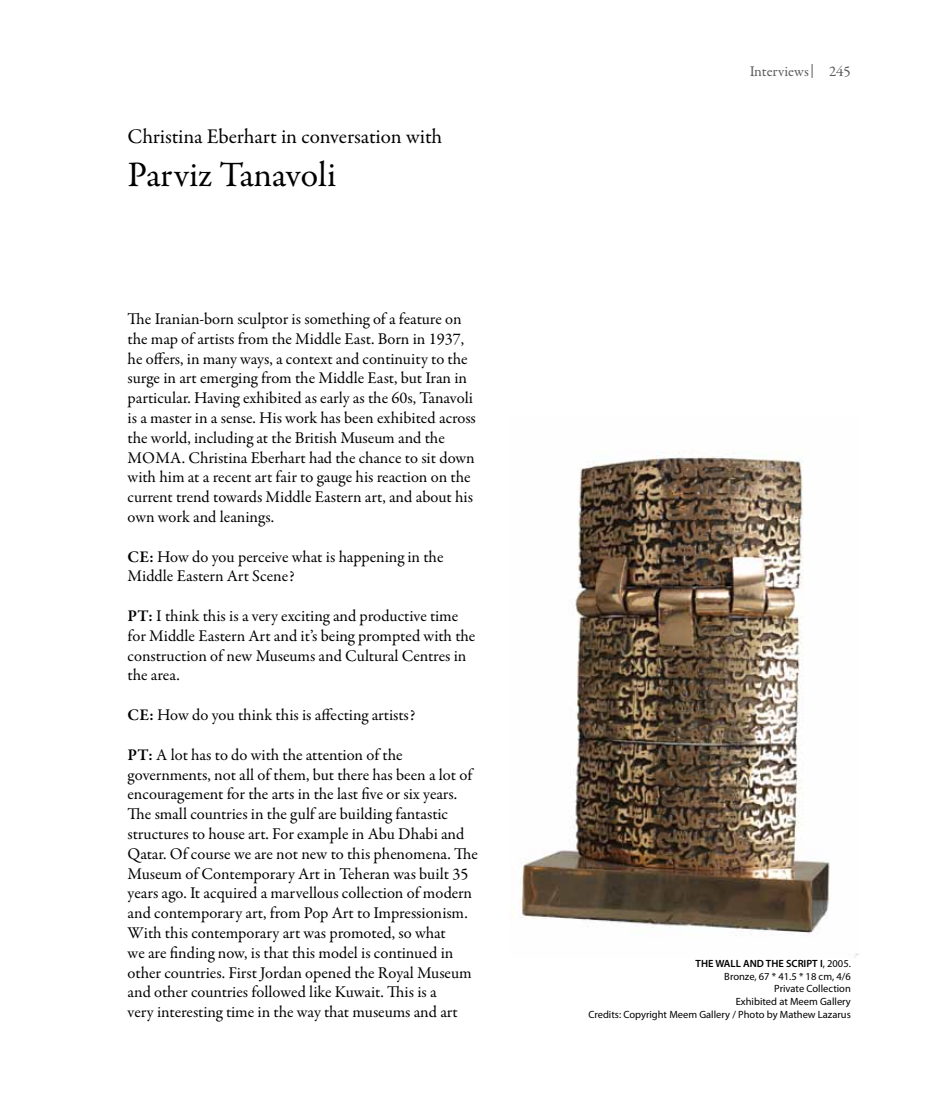
<style>
.page{position:relative;width:936px;height:1106px;background:#fff}
.page>*{position:absolute;margin:0;border:0;box-sizing:border-box;transform-origin:0 0}
.t1{font:36px "Garamond Premr Pro";letter-spacing:-.005em;color:#000}
.t2{font:21px "Garamond Premr Pro";letter-spacing:-.005em;color:#000}
.t3{font:16.5px/19.8px "Garamond Premr Pro";letter-spacing:-.005em;color:#000}
.t4{font:15px "Garamond Premr Pro";color:#58595b}
.t5{font:10.5px/12.6px "Myriad Pro";color:#000;text-align:right}
.s1{font-weight:600}
</style>
<div class="page">
<svg style="left:811px;top:64px;width:1px;height:14px"></svg>
<img style="left:519px;top:451px;width:339px;height:506px">
<p class="t2" style="left:128px;top:124px;width:316px">Christina Eberhart in conversation with</p>
<h1 class="t1" style="left:128px;top:153px;width:210px">Parviz Tanavoli</h1>
<p class="t3" style="left:128px;top:309px;width:350px">The Iranian-born sculptor is something of a feature on the map of artists from the Middle East. Born in 1937, he offers, in many ways, a context and continuity to the surge in art emerging from the Middle East, but Iran in particular. Having exhibited as early as the 60s, Tanavoli is a master in a sense. His work has been exhibited across the world, including at the British Museum and the MOMA. Christina Eberhart had the chance to sit down with him at a recent art fair to gauge his reaction on the current trend towards Middle Eastern art, and about his own work and leanings.</p>
<p class="t3" style="left:128px;top:547px;width:317px"><span class="s1">CE:</span> How do you perceive what is happening in the<br>Middle Eastern Art Scene?</p>
<p class="t3" style="left:128px;top:606px;width:349px"><span class="s1">PT:</span> I think this is a very exciting and productive time for Middle Eastern Art and it’s being prompted with the construction of new Museums and Cultural Centres in the area.</p>
<p class="t3" style="left:128px;top:705px;width:289px"><span class="s1">CE:</span> How do you think this is affecting artists?</p>
<p class="t3" style="left:128px;top:745px;width:352px"><span class="s1">PT:</span> A lot has to do with the attention of the governments, not all of them, but there has been a lot of encouragement for the arts in the last five or six years.<br>The small countries in the gulf are building fantastic structures to house art. For example in Abu Dhabi and Qatar. Of course we are not new to this phenomena. The Museum of Contemporary Art in Teheran was built 35 years ago. It acquired a marvellous collection of modern and contemporary art, from Pop Art to Impressionism.<br>With this contemporary art was promoted, so what<br>we are finding now, is that this model is continued in other countries. First Jordan opened the Royal Museum and other countries followed like Kuwait. This is a<br>very interesting time in the way that museums and art</p>
<p class="t4" style="left:749px;top:62px;width:61px">Interviews</p>
<p class="t4" style="left:829px;top:62px;width:23px">245</p>
<p class="t5" style="left:588px;top:957px;width:264px"><span class="s1">THE WALL AND THE SCRIPT I</span>, 2005.<br>Bronze, 67 * 41.5 * 18 cm, 4/6<br>Private Collection<br>Exhibited at Meem Gallery<br>Credits: Copyright Meem Gallery / Photo by Mathew Lazarus</p>
</div>
